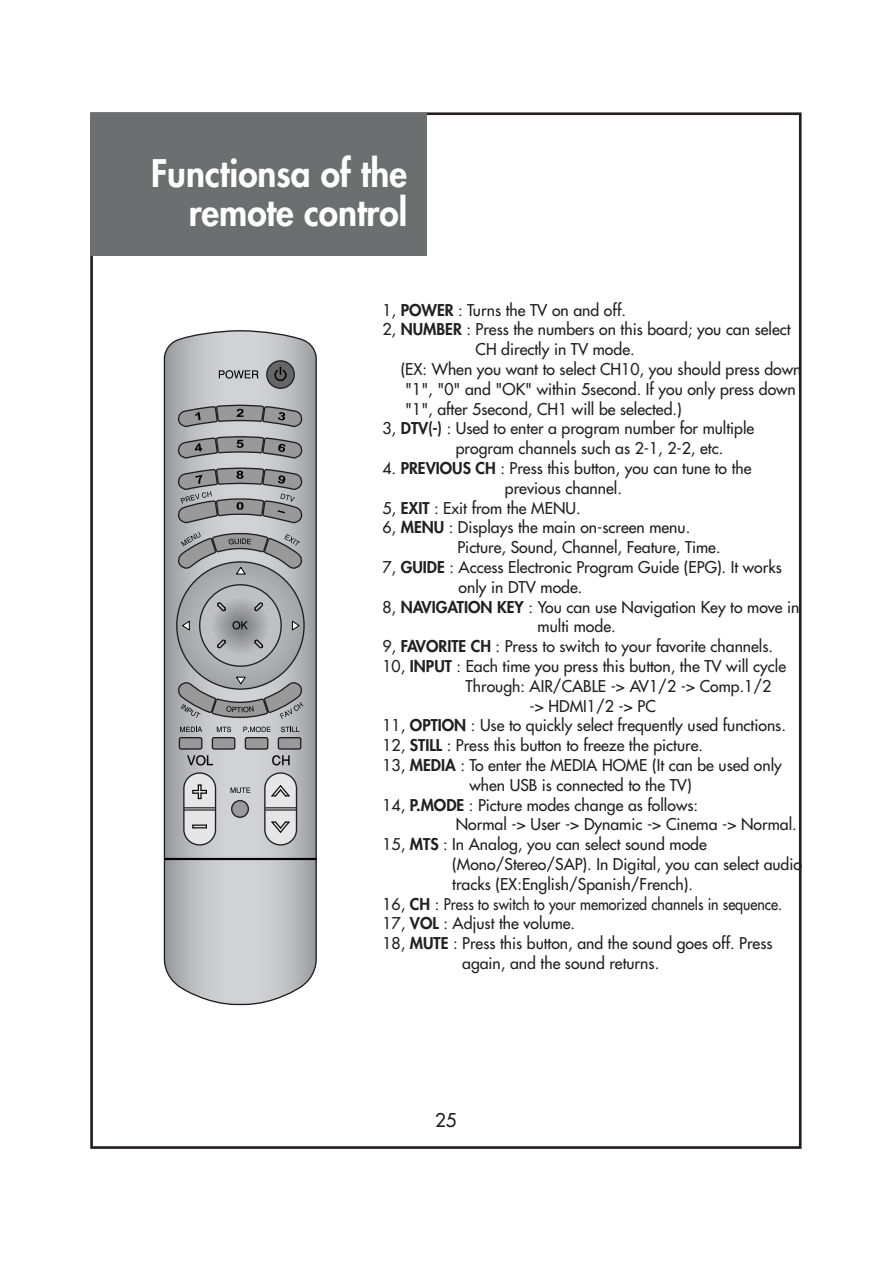
<style>
.page{position:relative;width:893px;height:1263px;background:#fff}
.page>*{position:absolute;margin:0;border:0;box-sizing:border-box;transform-origin:0 0}
.t1{font:800 36.9px/39.6px "Futura";color:#fff;text-align:right;scale:.95 1}
.t2{font:18.45px "Futura";color:#231f20}
.t3{font:15.9px "Futura";color:#231f20}
.s1{font-weight:800}
</style>
<div class="page">
<div style="left:90px;top:113px;width:336px;height:142px;background:#6c6e70"></div>
<svg style="left:163px;top:330px;width:154px;height:676px;background:#b9babc"></svg>
<div style="left:183px;top:772px;width:33px;height:74px;background:#e6e6e6;border:1px solid #231f20;border-radius:16px"></div>
<div style="left:264px;top:772px;width:33px;height:74px;background:#e6e6e6;border:1px solid #231f20;border-radius:16px"></div>
<svg style="left:177px;top:562px;width:127px;height:127px;background:#a3a5a7"></svg>
<svg style="left:200px;top:585px;width:81px;height:81px;background:#aeb0b2"></svg>
<div style="left:199px;top:584px;width:83px;height:83px;border:1px solid #231f20;border-radius:50%"></div>
<svg style="left:266px;top:360px;width:29px;height:29px"></svg>
<hr style="left:164px;top:859px;width:153px;height:1px;background:#010202">
<hr style="left:164px;top:858px;width:153px;height:1px;background:#010202">
<svg style="left:219px;top:370px;width:39px;height:9px"></svg>
<svg style="left:230px;top:788px;width:20px;height:5px"></svg>
<svg style="left:187px;top:755px;width:26px;height:10px"></svg>
<svg style="left:180px;top:727px;width:22px;height:5px"></svg>
<svg style="left:217px;top:727px;width:14px;height:5px"></svg>
<svg style="left:243px;top:727px;width:27px;height:5px"></svg>
<svg style="left:281px;top:727px;width:18px;height:5px"></svg>
<svg style="left:272px;top:755px;width:17px;height:10px"></svg>
<svg style="left:192px;top:825px;width:15px;height:3px"></svg>
<svg style="left:192px;top:784px;width:15px;height:15px"></svg>
<svg style="left:271px;top:821px;width:19px;height:12px"></svg>
<svg style="left:271px;top:785px;width:19px;height:12px"></svg>
<svg style="left:217px;top:639px;width:9px;height:9px"></svg>
<svg style="left:217px;top:602px;width:9px;height:9px"></svg>
<svg style="left:254px;top:640px;width:9px;height:8px"></svg>
<svg style="left:254px;top:602px;width:9px;height:9px"></svg>
<svg style="left:274px;top:367px;width:12px;height:14px"></svg>
<svg style="left:232px;top:621px;width:16px;height:8px"></svg>
<svg style="left:177px;top:676px;width:126px;height:44px;background:#9d9e9f"></svg>
<svg style="left:292px;top:620px;width:8px;height:11px"></svg>
<svg style="left:181px;top:620px;width:9px;height:11px"></svg>
<div style="left:179px;top:737px;width:23px;height:13px;background:#999;border:1px solid #231f20;border-radius:2px"></div>
<div style="left:212px;top:737px;width:23px;height:13px;background:#999;border:1px solid #231f20;border-radius:2px"></div>
<div style="left:245px;top:737px;width:23px;height:13px;background:#999;border:1px solid #231f20;border-radius:2px"></div>
<div style="left:278px;top:737px;width:23px;height:13px;background:#999;border:1px solid #231f20;border-radius:2px"></div>
<div style="left:231px;top:800px;width:18px;height:18px;background:#999;border:1px solid #231f20;border-radius:50%"></div>
<hr style="left:184px;top:807px;width:31px;height:1px;background:#231f20">
<hr style="left:184px;top:809px;width:31px;height:2px;background:#231f20">
<hr style="left:265px;top:807px;width:32px;height:1px;background:#231f20">
<hr style="left:265px;top:809px;width:32px;height:2px;background:#231f20">
<svg style="left:177px;top:404px;width:126px;height:171px;background:#9e9e9f"></svg>
<h1 class="t1" style="left:151px;top:156px;width:271px">Functionsa of the remote control</h1>
<p class="t3" style="left:382px;top:302px;width:245px">1, <span class="s1">POWER</span> : Turns the TV on and off.</p>
<p class="t3" style="left:382px;top:322px;width:409px">2, <span class="s1">NUMBER</span> : Press the numbers on this board; you can select</p>
<p class="t3" style="left:475px;top:341px;width:161px">CH directly in TV mode.</p>
<p class="t3" style="left:401px;top:361px;width:402px">(EX: When you want to select CH10, you should press down</p>
<p class="t3" style="left:405px;top:381px;width:392px">"1", "0" and "OK" within 5second. If you only press down</p>
<p class="t3" style="left:405px;top:401px;width:278px">"1", after 5second, CH1 will be selected.)</p>
<p class="t3" style="left:382px;top:421px;width:373px">3, <span class="s1">DTV(-)</span> : Used to enter a program number for multiple</p>
<p class="t3" style="left:456px;top:440px;width:269px">program channels such as 2-1, 2-2, etc.</p>
<p class="t3" style="left:382px;top:460px;width:370px">4. <span class="s1">PREVIOUS CH</span> : Press this button, you can tune to the</p>
<p class="t3" style="left:505px;top:480px;width:118px">previous channel.</p>
<p class="t3" style="left:382px;top:500px;width:200px">5, <span class="s1">EXIT</span> : Exit from the MENU.</p>
<p class="t3" style="left:382px;top:520px;width:309px">6, <span class="s1">MENU</span> : Displays the main on-screen menu.</p>
<p class="t3" style="left:457px;top:539px;width:264px">Picture, Sound, Channel, Feature, Time.</p>
<p class="t3" style="left:382px;top:559px;width:401px">7, <span class="s1">GUIDE</span> : Access Electronic Program Guide (EPG). It works</p>
<p class="t3" style="left:458px;top:579px;width:125px">only in DTV mode.</p>
<p class="t3" style="left:382px;top:599px;width:418px">8, <span class="s1">NAVIGATION KEY</span> : You can use Navigation Key to move in</p>
<p class="t3" style="left:537px;top:619px;width:79px">multi mode.</p>
<p class="t3" style="left:382px;top:638px;width:392px">9, <span class="s1">FAVORITE CH</span> : Press to switch to your favorite channels.</p>
<p class="t3" style="left:382px;top:658px;width:405px">10, <span class="s1">INPUT</span> : Each time you press this button, the TV will cycle</p>
<p class="t3" style="left:465px;top:678px;width:307px">Through: AIR/CABLE -&gt; AV1/2 -&gt; Comp.1/2</p>
<p class="t3" style="left:529px;top:698px;width:128px">-&gt; HDMI1/2 -&gt; PC</p>
<p class="t3" style="left:382px;top:718px;width:405px">11, <span class="s1">OPTION</span> : Use to quickly select frequently used functions.</p>
<p class="t3" style="left:382px;top:737px;width:322px">12, <span class="s1">STILL</span> : Press this button to freeze the picture.</p>
<p class="t3" style="left:382px;top:757px;width:401px">13, <span class="s1">MEDIA</span> : To enter the MEDIA HOME (It can be used only</p>
<p class="t3" style="left:469px;top:777px;width:224px">when USB is connected to the TV)</p>
<p class="t3" style="left:382px;top:797px;width:317px">14, <span class="s1">P.MODE</span> : Picture modes change as follows:</p>
<p class="t3" style="left:455px;top:817px;width:342px">Normal -&gt; User -&gt; Dynamic -&gt; Cinema -&gt; Normal.</p>
<p class="t3" style="left:382px;top:836px;width:326px">15, <span class="s1">MTS</span> : In Analog, you can select sound mode</p>
<p class="t3" style="left:452px;top:856px;width:351px">(Mono/Stereo/SAP). In Digital, you can select audio</p>
<p class="t3" style="left:452px;top:876px;width:242px">tracks (EX:English/Spanish/French).</p>
<p class="t3" style="left:382px;top:896px;width:401px">16, <span class="s1">CH</span> : Press to switch to your memorized channels in sequence.</p>
<p class="t3" style="left:382px;top:916px;width:194px">17, <span class="s1">VOL</span> : Adjust the volume.</p>
<p class="t3" style="left:382px;top:935px;width:391px">18, <span class="s1">MUTE</span> : Press this button, and the sound goes off. Press</p>
<p class="t3" style="left:462px;top:955px;width:198px">again, and the sound returns.</p>
<p class="t2" style="left:435px;top:1111px;width:23px">25</p>
</div>
